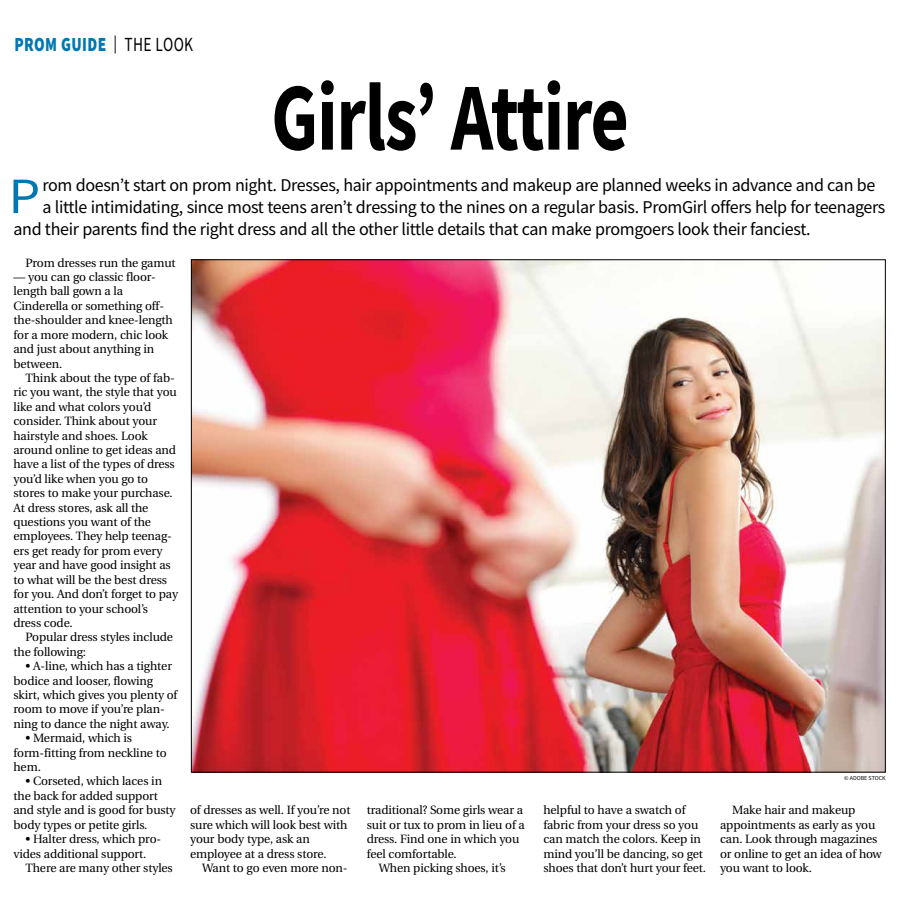
<style>
.page{position:relative;width:900px;height:908px;background:#fff}
.page>*{position:absolute;margin:0;border:0;box-sizing:border-box;transform-origin:0 0}
.t1{font:700 96px "Source Sans Pro";letter-spacing:-.015em;color:#000;scale:.77 1}
.t2{font:50.9px "Source Sans Pro";color:#0077b1;scale:1.1 1}
.t3{font:900 20px "Source Sans Pro";letter-spacing:.025em;color:#0077b1;scale:.77 1}
.t4{font:18px "Source Sans Pro";letter-spacing:-.02em;color:#000}
.t5{font:12px/14.4px "Utopia";letter-spacing:-.01em;color:#000}
.t6{font:6px "Source Sans Pro";color:#000}
.s1{font-weight:400;font-size:18px;color:#000}
.s2{font-weight:400;color:#000}
</style>
<div class="page">
<img style="left:193px;top:261px;width:691px;height:509px">
<h3 class="t3" style="left:14px;top:31px;width:234px">PROM GUIDE <span class="s1">|</span> <span class="s2">THE LOOK</span></h3>
<h1 class="t1" style="left:271px;top:53px;width:466px">Girls’ Attire</h1>
<h2 class="t2" style="left:8px;top:164px;width:30px">P</h2>
<h3 class="t4" style="left:42px;top:174px;width:834px">rom doesn’t start on prom night. Dresses, hair appointments and makeup are planned weeks in advance and can be</h3>
<h3 class="t4" style="left:42px;top:195px;width:845px">a little intimidating, since most teens aren’t dressing to the nines on a regular basis. PromGirl offers help for teenagers</h3>
<h3 class="t4" style="left:13px;top:217px;width:799px">and their parents find the right dress and all the other little details that can make promgoers look their fanciest.</h3>
<p class="t5" style="left:26px;top:255px;width:152px">Prom dresses run the gamut</p>
<p class="t5" style="left:14px;top:270px;width:161px">— you can go classic floor&shy;length ball gown a la<br>Cinderella or something off&shy;the-shoulder and knee-length for a more modern, chic look and just about anything in between.</p>
<p class="t5" style="left:14px;top:371px;width:166px;text-indent:12px">Think about the type of fab&shy;ric you want, the style that you like and what colors you’d consider. Think about your hairstyle and shoes. Look around online to get ideas and have a list of the types of dress you’d like when you go to stores to make your purchase.<br>At dress stores, ask all the questions you want of the employees. They help teenag&shy;ers get ready for prom every year and have good insight as to what will be the best dress for you. And don’t forget to pay attention to your school’s dress code.</p>
<p class="t5" style="left:14px;top:630px;width:161px;text-indent:12px">Popular dress styles include the following:</p>
<p class="t5" style="left:14px;top:659px;width:165px;text-indent:12px">• A-line, which has a tighter bodice and looser, flowing skirt, which gives you plenty of room to move if you’re plan&shy;ning to dance the night away.</p>
<p class="t5" style="left:14px;top:731px;width:155px;text-indent:12px">• Mermaid, which is form-fitting from neckline to hem.</p>
<p class="t5" style="left:14px;top:774px;width:164px;text-indent:12px">• Corseted, which laces in the back for added support and style and is good for busty body types or petite girls.</p>
<p class="t5" style="left:14px;top:831px;width:149px;text-indent:12px">• Halter dress, which pro&shy;vides additional support.</p>
<p class="t5" style="left:26px;top:860px;width:149px">There are many other styles</p>
<p class="t5" style="left:190px;top:803px;width:162px">of dresses as well. If you’re not sure which will look best with your body type, ask an employee at a dress store.</p>
<p class="t5" style="left:202px;top:860px;width:147px">Want to go even more non-</p>
<p class="t5" style="left:367px;top:803px;width:158px">traditional? Some girls wear a</p>
<p class="t5" style="left:367px;top:817px;width:160px">suit or tux to prom in lieu of a</p>
<p class="t5" style="left:367px;top:831px;width:154px">dress. Find one in which you</p>
<p class="t5" style="left:367px;top:846px;width:92px">feel comfortable.</p>
<p class="t5" style="left:379px;top:860px;width:129px">When picking shoes, it’s</p>
<p class="t6" style="left:844px;top:774px;width:43px">© ADOBE STOCK</p>
<p class="t5" style="left:543px;top:803px;width:164px">helpful to have a swatch of fabric from your dress so you can match the colors. Keep in mind you’ll be dancing, so get shoes that don’t hurt your feet.</p>
<p class="t5" style="left:720px;top:803px;width:163px;text-indent:12px">Make hair and makeup appointments as early as you can. Look through magazines or online to get an idea of how you want to look.</p>
</div>
